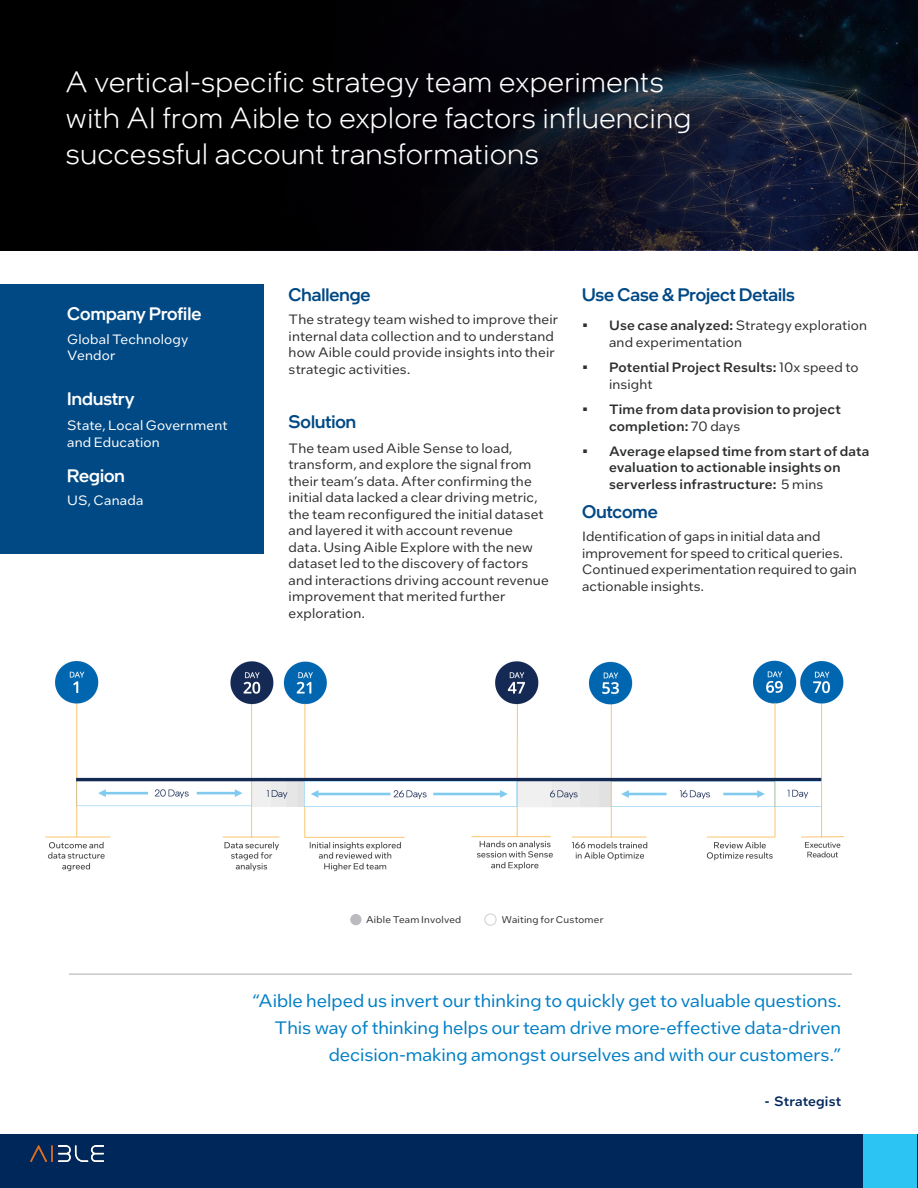
<style>
.page{position:relative;width:918px;height:1188px;background:#fff}
.page>*{position:absolute;margin:0;border:0;box-sizing:border-box;transform-origin:0 0}
.PgTtlLft_-Page_Title{font:300 30px/36px "Intel One Display";letter-spacing:.025em;color:#fff}
.PlQtRt_-_Pull_Quote{font:18px/27px "Intel One Text";color:#007ec5;text-align:right}
.CopyHeaderBlue{font:500 18px "Intel One Display";color:#004985}
.CopyHeaderBlue-2{font:500 18px "Intel One Display";color:#fff}
.MainCopy___Caption{font:500 18px "Intel One Display";letter-spacing:.005em;color:#fff}
.MainCopy___Caption-2{font:500 18px "Intel One Display";color:#004985}
.MainCopy___Caption-3{font:13.5px/16.5px "Intel One Text";letter-spacing:.01em;color:#2d2f2e}
.t1{font:500 13.5px/16.5px "Intel One Text";letter-spacing:.01em;color:#2d2f2e}
.MainCopy___Caption-4{font:13.5px/16.5px "Intel One Text";letter-spacing:.015em;color:#fff}
.MainCopy___Caption-5{font:500 13.5px "Intel One Text";letter-spacing:.01em;color:#00275a}
.MainCopy___Caption-6{font:9.75px "Intel One Text";letter-spacing:.025em;color:#2d2f2e}
.s1{font-weight:500}
.s2{font-weight:400}
</style>
<div class="page">
<img style="left:45px;top:660px;width:799px;height:212px">
<div style="left:0;top:1134px;width:917px;height:54px;background:#00275a"></div>
<img style="left:30px;top:1145px;width:74px;height:17px">
<div style="left:863px;top:1134px;width:54px;height:54px;background:#2bc4f3"></div>
<div style="left:0;top:284px;width:264px;height:270px;background:#004985"></div>
<hr style="left:69px;top:974px;width:783px;height:1px;background:#aeaeae">
<div style="left:350px;top:914px;width:12px;height:11px;background:#babbbe;border-radius:50%"></div>
<div style="left:484px;top:914px;width:13px;height:12px;border:1px solid #cdced0;border-radius:50%"></div>
<svg style="left:1px;top:0;width:917px;height:250px;background:#070911"></svg>
<hr style="left:0;top:0;width:1px;height:251px;background:#000001">
<p class="PgTtlLft_-Page_Title" style="left:66px;top:63px;width:627px">A vertical-specific strategy team experiments with AI from Aible to explore factors influencing successful account transformations</p>
<p class="CopyHeaderBlue-2" style="left:67px;top:303px;width:136px">Company Profile</p>
<p class="MainCopy___Caption-4" style="left:67px;top:330px;width:123px">Global Technology<br>Vendor</p>
<p class="MainCopy___Caption" style="left:67px;top:387px;width:69px">Industry</p>
<p class="MainCopy___Caption-4" style="left:67px;top:417px;width:162px">State, Local Government and Education</p>
<p class="CopyHeaderBlue-2" style="left:67px;top:464px;width:59px">Region</p>
<p class="MainCopy___Caption-4" style="left:67px;top:492px;width:78px">US, Canada</p>
<p class="CopyHeaderBlue" style="left:289px;top:283px;width:84px">Challenge</p>
<p class="MainCopy___Caption-3" style="left:289px;top:311px;width:271px">The strategy team wished to improve their internal data collection and to understand how Aible could provide insights into their strategic activities.</p>
<p class="MainCopy___Caption-2" style="left:289px;top:410px;width:69px">Solution</p>
<p class="MainCopy___Caption-3" style="left:289px;top:440px;width:262px">The team used Aible Sense to load, transform, and explore the signal from their team’s data. After confirming the initial data lacked a clear driving metric, the team reconfigured the initial dataset and layered it with account revenue<br>data. Using Aible Explore with the new dataset led to the discovery of factors and interactions driving account revenue improvement that merited further exploration.</p>
<p class="CopyHeaderBlue" style="left:582px;top:283px;width:214px">Use Case &amp; Project Details</p>
<p class="MainCopy___Caption-3" style="left:609px;top:317px;width:260px;text-indent:-27px"><span class="s1">• Use case analyzed:</span> Strategy exploration and experimentation</p>
<p class="t1" style="left:609px;top:359px;width:251px;text-indent:-27px">• Potential Project Results: <span class="s2">10x speed to insight</span></p>
<p class="t1" style="left:609px;top:401px;width:233px;text-indent:-27px">• Time from data provision to project completion: <span class="s2">70 days</span></p>
<p class="t1" style="left:609px;top:442px;width:262px;text-indent:-27px">• Average elapsed time from start of data evaluation to actionable insights on serverless infrastructure: <span class="s2">5 mins</span></p>
<p class="CopyHeaderBlue" style="left:582px;top:500px;width:77px">Outcome</p>
<p class="MainCopy___Caption-3" style="left:582px;top:528px;width:276px">Identification of gaps in initial data and improvement for speed to critical queries.<br>Continued experimentation required to gain actionable insights.</p>
<p class="MainCopy___Caption-6" style="left:366px;top:913px;width:97px">Aible Team Involved</p>
<p class="MainCopy___Caption-6" style="left:502px;top:913px;width:103px">Waiting for Customer</p>
<p class="PlQtRt_-_Pull_Quote" style="left:252px;top:987px;width:590px">“Aible helped us invert our thinking to quickly get to valuable questions.<br>This way of thinking helps our team drive more-effective data-driven decision-making amongst ourselves and with our customers.”</p>
<p class="MainCopy___Caption-5" style="left:765px;top:1092px;width:78px">- Strategist</p>
</div>
